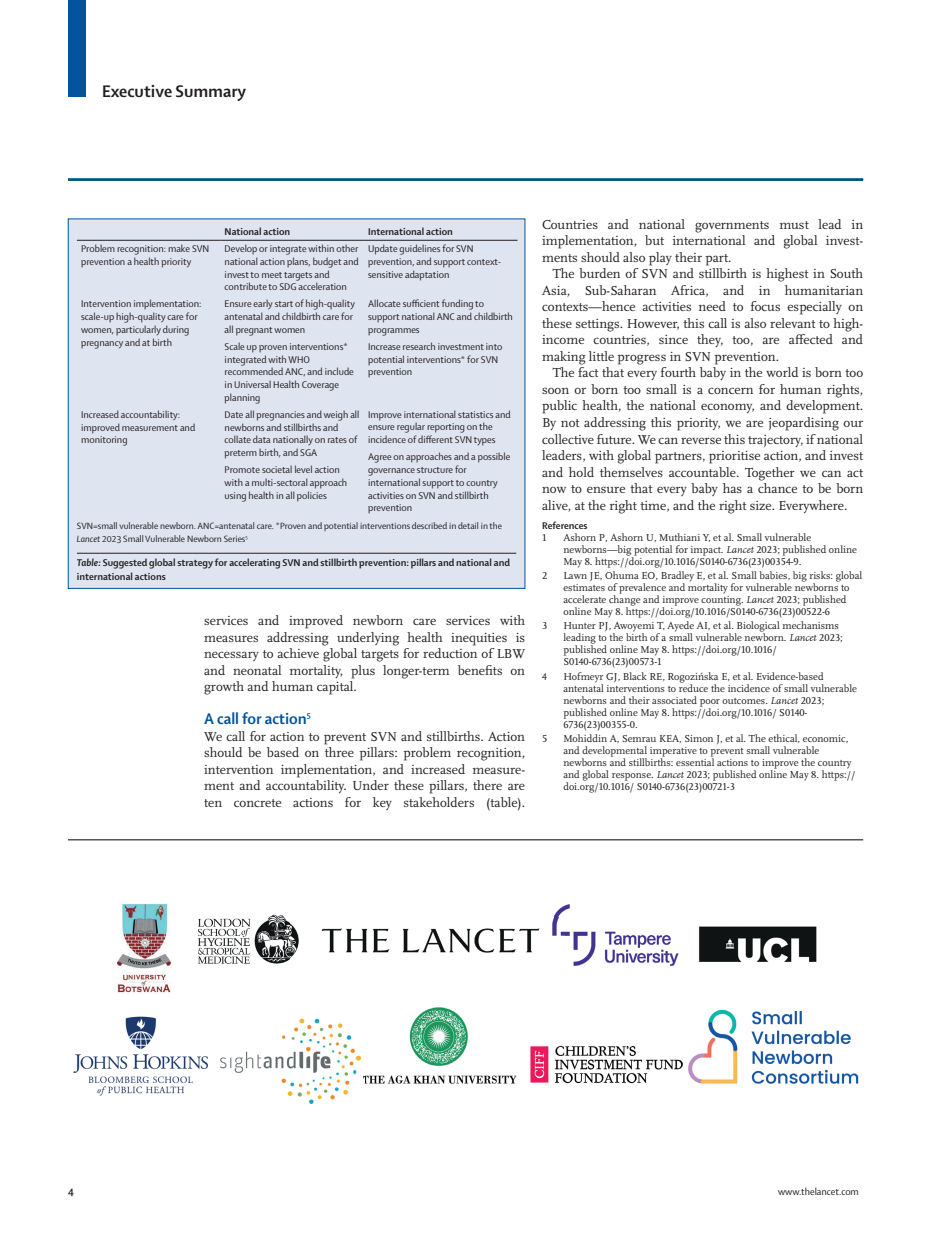
<style>
.page{position:relative;width:944px;height:1251px;background:#fff}
.page>*{position:absolute;margin:0;border:0;box-sizing:border-box;transform-origin:0 0}
.t1{font:700 18px "Shaker 2 Lancet";color:#231f20}
.t2{font:700 16.5px "Shaker 2 Lancet";color:#01539e}
.t3{font:13.5px/16.5px "Scala Lancet Pro";color:#231f20;text-align:justify}
.t4{font:10.5px/12.8px "Shaker 2 Lancet";color:#231f20}
.t5{font:10.5px/12px "Scala Lancet Pro";color:#231f20}
.t6{font:700 10.5px/13.5px "Shaker 2 Lancet";color:#231f20}
.t7{font:9.75px/12.8px "Shaker 2 Lancet";color:#231f20}
.s1{font-style:italic}
</style>
<div class="page">
<div style="left:68px;top:0;width:17px;height:97px;background:#01539e"></div>
<hr style="left:68px;top:179px;width:795px;height:2px;background:#006f3c">
<img style="left:321px;top:928px;width:219px;height:25px">
<img style="left:198px;top:914px;width:101px;height:50px">
<img style="left:530px;top:1045px;width:148px;height:39px">
<img style="left:220px;top:1018px;width:136px;height:87px">
<img style="left:73px;top:1016px;width:135px;height:80px">
<img style="left:678px;top:1009px;width:181px;height:75px">
<img style="left:699px;top:926px;width:118px;height:36px">
<img style="left:552px;top:904px;width:127px;height:62px">
<img style="left:117px;top:902px;width:54px;height:91px">
<img style="left:365px;top:1007px;width:152px;height:77px">
<img style="left:356px;top:1055px;width:9px;height:29px">
<div style="left:68px;top:219px;width:457px;height:369px;background:#dfe4f1"></div>
<hr style="left:77px;top:553px;width:439px;height:1px;background:#231f20">
<hr style="left:77px;top:240px;width:143px;height:1px;background:#231f20">
<hr style="left:220px;top:240px;width:144px;height:1px;background:#231f20">
<hr style="left:364px;top:240px;width:153px;height:1px;background:#231f20">
<hr style="left:68px;top:178px;width:795px;height:2px;background:#01539e">
<hr style="left:68px;top:839px;width:795px;height:1px;background:#000">
<h1 class="t1" style="left:102px;top:79px;width:145px">Executive Summary</h1>
<p class="t6" style="left:225px;top:224px;width:67px">National action</p>
<p class="t6" style="left:368px;top:224px;width:86px">International action</p>
<p class="t4" style="left:81px;top:242px;width:130px">Problem recognition: make SVN prevention a health priority</p>
<p class="t4" style="left:225px;top:242px;width:136px">Develop or integrate within other national action plans, budget and invest to meet targets and contribute to SDG acceleration</p>
<p class="t4" style="left:368px;top:242px;width:135px">Update guidelines for SVN prevention, and support context&shy;sensitive adaptation</p>
<p class="t4" style="left:81px;top:297px;width:122px">Intervention implementation: scale-up high-quality care for women, particularly during pregnancy and at birth</p>
<p class="t4" style="left:225px;top:297px;width:132px">Ensure early start of high-quality antenatal and childbirth care for all pregnant women</p>
<p class="t4" style="left:368px;top:297px;width:146px">Allocate sufficient funding to support national ANC and childbirth programmes</p>
<p class="t4" style="left:368px;top:339px;width:136px">Increase research investment into potential interventions* for SVN prevention</p>
<p class="t4" style="left:225px;top:339px;width:131px">Scale up proven interventions* integrated with WHO recommended ANC, and include in Universal Health Coverage planning</p>
<p class="t4" style="left:368px;top:407px;width:144px">Improve international statistics and ensure regular reporting on the incidence of different SVN types</p>
<p class="t4" style="left:368px;top:450px;width:144px">Agree on approaches and a possible governance structure for international support to country activities on SVN and stillbirth prevention</p>
<p class="t7" style="left:77px;top:519px;width:427px">SVN=small vulnerable newborn. ANC=antenatal care. *Proven and potential interventions described in detail in the<br><span class="s1">Lancet</span> 2023 Small Vulnerable Newborn Series<sup>5</sup></p>
<p class="t6" style="left:77px;top:555px;width:434px"><span class="s1">Table:</span> Suggested global strategy for accelerating SVN and stillbirth prevention: pillars and national and international actions</p>
<p class="t4" style="left:81px;top:407px;width:116px">Increased accountability: improved measurement and monitoring</p>
<p class="t4" style="left:225px;top:407px;width:136px">Date all pregnancies and weigh all newborns and stillbirths and collate data nationally on rates of preterm birth, and SGA</p>
<p class="t4" style="left:225px;top:462px;width:124px">Promote societal level action with a multi-sectoral approach using health in all policies</p>
<p class="t3" style="left:204px;top:612px;width:323px">services and improved newborn care services with measures addressing underlying health inequities is necessary to achieve global targets for reduction of LBW and neonatal mortality, plus longer-term benefits on growth and human capital.</p>
<p class="t2" style="left:204px;top:708px;width:108px">A call for action<sup>5</sup></p>
<p class="t3" style="left:204px;top:728px;width:323px">We call for action to prevent SVN and stillbirths. Action should be based on three pillars: problem recognition, intervention implementation, and increased measure&shy;ment and accountability. Under these pillars, there are ten concrete actions for key stakeholders (table).</p>
<p class="t3" style="left:542px;top:216px;width:323px">Countries and national governments must lead in implemen tation, but international and global invest&shy;ments should also play their part.</p>
<p class="t3" style="left:542px;top:266px;width:323px;text-indent:11px">The burden of SVN and stillbirth is highest in South Asia, Sub-Saharan Africa, and in humanitarian contexts—hence activities need to focus especially on these settings. However, this call is also relevant to high&shy;income countries, since they, too, are affected and making little progress in SVN prevention.</p>
<p class="t3" style="left:542px;top:365px;width:323px;text-indent:11px">The fact that every fourth baby in the world is born too soon or born too small is a concern for human rights, public health, the national economy, and development.<br>By not addressing this priority, we are jeopardising our collective future. We can reverse this trajectory, if national leaders, with global partners, prioritise action, and invest and hold themselves accountable. Together we can act now to ensure that every baby has a chance to be born alive, at the right time, and the right size. Everywhere.</p>
<p class="t6" style="left:542px;top:518px;width:47px">References</p>
<p class="t5" style="left:542px;top:531px;width:6px">1</p>
<p class="t5" style="left:563px;top:531px;width:295px">Ashorn P, Ashorn U, Muthiani Y, et al. Small vulnerable newborns—big potential for impact. <span class="s1">Lancet</span> 2023; published online<br>May 8. https://doi.org/10.1016/S0140-6736(23)00354-9<span class="s1">.</span></p>
<p class="t5" style="left:542px;top:569px;width:7px">2</p>
<p class="t5" style="left:563px;top:569px;width:300px">Lawn JE, Ohuma EO, Bradley E, et al. Small babies, big risks: global estimates of prevalence and mortality for vulnerable newborns to accelerate change and improve counting. <span class="s1">Lancet</span> 2023; published online May 8. https://doi.org/10.1016/S0140-6736(23)00522-6</p>
<p class="t5" style="left:542px;top:620px;width:7px">3</p>
<p class="t5" style="left:563px;top:620px;width:281px">Hunter PJ, Awoyemi T, Ayede AI, et al. Biological mechanisms leading to the birth of a small vulnerable newborn. <span class="s1">Lancet</span> 2023; published online May 8. https://doi.org/10.1016/ S0140-6736(23)00573-1</p>
<p class="t5" style="left:542px;top:670px;width:6px">4</p>
<p class="t5" style="left:563px;top:670px;width:295px">Hofmeyr GJ, Black RE, Rogozińska E, et al. Evidence-based antenatal interventions to reduce the incidence of small vulnerable newborns and their associated poor outcomes. <span class="s1">Lancet</span> 2023; published online May 8. https://doi.org/10.1016/ S0140- 6736(23)00355-0.</p>
<p class="t5" style="left:542px;top:732px;width:7px">5</p>
<p class="t5" style="left:563px;top:732px;width:293px">Mohiddin A, Semrau KEA, Simon J, et al. The ethical, economic, and developmental imperative to prevent small vulnerable newborns and stillbirths: essential actions to improve the country and global response. <span class="s1">Lancet</span> 2023; published online May 8. https:// doi.org/10.1016/ S0140-6736(23)00721-3</p>
<p class="t6" style="left:68px;top:1184px;width:7px">4</p>
<p class="t4" style="left:778px;top:1184px;width:82px">www.thelancet.com</p>
</div>
